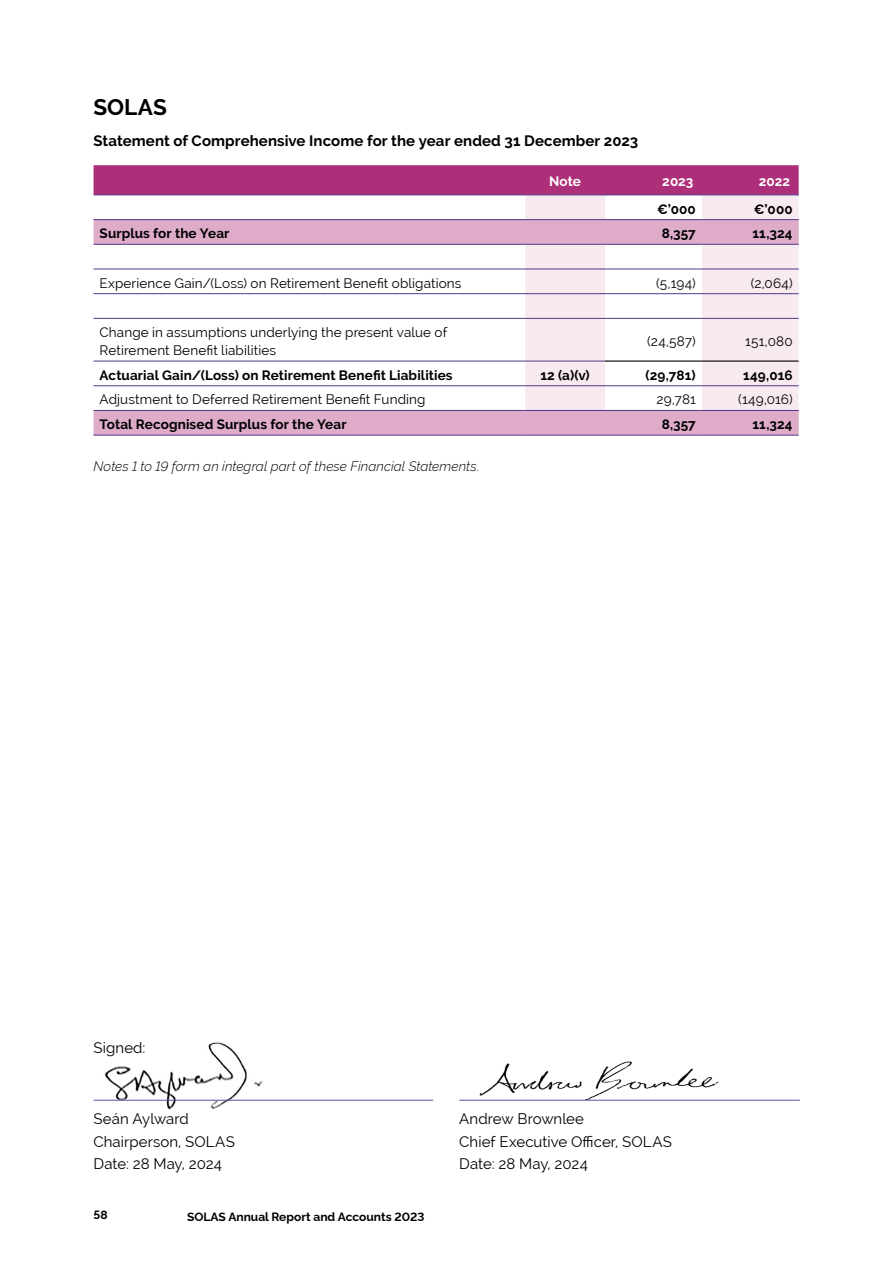
<style>
.page{position:relative;width:893px;height:1263px;background:#fff}
.page>*{position:absolute;margin:0;border:0;box-sizing:border-box;transform-origin:0 0}
.t1{font:700 22.5px "Raleway";color:#000}
.Body{font:15px/22.5px "Raleway";letter-spacing:.005em;color:#000}
.Body-2{font:700 15px "Raleway";letter-spacing:.005em;color:#000}
.Body__financial_tables{font:13.5px/18px "Raleway";letter-spacing:.01em;color:#000}
.Body__financial_tables-2{font:700 13.5px "Raleway";letter-spacing:.01em;color:#000}
.Body__financial_tables-3{font:italic 300 13.5px "Rawline";letter-spacing:.005em;color:#000}
.Body__financial_tables-4{font:700 13.5px "Raleway";color:#fff}
.t2{font:700 12px "Rawline";color:#000}
</style>
<div class="page">
<img style="left:96px;top:1042px;width:190px;height:68px">
<img style="left:479px;top:1061px;width:240px;height:38px">
<div style="left:94px;top:165px;width:705px;height:30px;background:#ae2f79"></div>
<svg style="left:525px;top:196px;width:274px;height:23px;fill:#f7eaf1"></svg>
<svg style="left:94px;top:220px;width:705px;height:215px"></svg>
<hr style="left:94px;top:195px;width:431px;height:1px;background:#54388a">
<hr style="left:525px;top:195px;width:80px;height:1px;background:#54388a">
<hr style="left:605px;top:195px;width:97px;height:1px;background:#54388a">
<hr style="left:702px;top:195px;width:97px;height:1px;background:#54388a">
<hr style="left:94px;top:219px;width:431px;height:1px;background:#54388a">
<hr style="left:525px;top:219px;width:80px;height:1px;background:#54388a">
<hr style="left:605px;top:219px;width:97px;height:1px;background:#54388a">
<hr style="left:702px;top:219px;width:97px;height:1px;background:#54388a">
<hr style="left:94px;top:244px;width:431px;height:1px;background:#54388a">
<hr style="left:525px;top:244px;width:80px;height:1px;background:#54388a">
<hr style="left:605px;top:244px;width:97px;height:1px;background:#54388a">
<hr style="left:702px;top:244px;width:97px;height:1px;background:#54388a">
<hr style="left:94px;top:269px;width:431px;height:1px;background:#54388a">
<hr style="left:525px;top:269px;width:80px;height:1px;background:#54388a">
<hr style="left:605px;top:269px;width:97px;height:1px;background:#54388a">
<hr style="left:702px;top:269px;width:97px;height:1px;background:#54388a">
<hr style="left:94px;top:293px;width:431px;height:1px;background:#54388a">
<hr style="left:525px;top:293px;width:80px;height:1px;background:#54388a">
<hr style="left:605px;top:293px;width:97px;height:1px;background:#54388a">
<hr style="left:702px;top:293px;width:97px;height:1px;background:#54388a">
<hr style="left:605px;top:318px;width:97px;height:1px;background:#54388a">
<hr style="left:702px;top:318px;width:97px;height:1px;background:#54388a">
<hr style="left:94px;top:318px;width:431px;height:1px;background:#54388a">
<hr style="left:525px;top:318px;width:80px;height:1px;background:#54388a">
<hr style="left:94px;top:361px;width:431px;height:1px;background:#54388a">
<hr style="left:525px;top:361px;width:80px;height:1px;background:#54388a">
<hr style="left:94px;top:385px;width:431px;height:1px;background:#54388a">
<hr style="left:525px;top:385px;width:80px;height:1px;background:#54388a">
<hr style="left:605px;top:360px;width:97px;height:2px;background:#000">
<hr style="left:702px;top:360px;width:97px;height:2px;background:#000">
<hr style="left:94px;top:410px;width:431px;height:1px;background:#54388a">
<hr style="left:525px;top:410px;width:80px;height:1px;background:#54388a">
<hr style="left:94px;top:435px;width:431px;height:1px;background:#54388a">
<hr style="left:525px;top:435px;width:80px;height:1px;background:#54388a">
<hr style="left:605px;top:385px;width:97px;height:1px;background:#54388a">
<hr style="left:702px;top:385px;width:97px;height:1px;background:#54388a">
<hr style="left:605px;top:410px;width:97px;height:1px;background:#54388a">
<hr style="left:702px;top:410px;width:97px;height:1px;background:#54388a">
<hr style="left:605px;top:435px;width:97px;height:1px;background:#54388a">
<hr style="left:702px;top:435px;width:97px;height:1px;background:#54388a">
<hr style="left:94px;top:1100px;width:339px;height:1px;background:#684d97">
<hr style="left:459px;top:1100px;width:341px;height:1px;background:#684d97">
<h2 class="t1" style="left:94px;top:94px;width:75px">SOLAS</h2>
<p class="Body-2" style="left:94px;top:132px;width:546px">Statement of Comprehensive Income for the year ended 31 December 2023</p>
<p class="Body__financial_tables-4" style="left:549px;top:174px;width:33px">Note</p>
<p class="Body__financial_tables-4" style="left:662px;top:174px;width:33px">2023</p>
<p class="Body__financial_tables-4" style="left:759px;top:174px;width:33px">2022</p>
<p class="Body__financial_tables-2" style="left:657px;top:201px;width:40px">€’000</p>
<p class="Body__financial_tables-2" style="left:754px;top:201px;width:40px">€’000</p>
<p class="Body__financial_tables-2" style="left:100px;top:226px;width:131px">Surplus for the Year</p>
<p class="Body__financial_tables-2" style="left:662px;top:226px;width:36px">8,357</p>
<p class="Body__financial_tables-2" style="left:752px;top:226px;width:42px">11,324</p>
<p class="Body__financial_tables" style="left:100px;top:274px;width:363px">Experience Gain/(Loss) on Retirement Benefit obligations</p>
<p class="Body__financial_tables" style="left:656px;top:274px;width:41px">(5,194)</p>
<p class="Body__financial_tables" style="left:751px;top:274px;width:43px">(2,064)</p>
<p class="Body__financial_tables" style="left:100px;top:323px;width:349px">Change in assumptions underlying the present value of<br>Retirement Benefit liabilities</p>
<p class="Body__financial_tables" style="left:647px;top:332px;width:50px">(24,587)</p>
<p class="Body__financial_tables" style="left:745px;top:332px;width:49px">151,080</p>
<p class="Body__financial_tables-2" style="left:100px;top:367px;width:355px">Actuarial Gain/(Loss) on Retirement Benefit Liabilities</p>
<p class="Body__financial_tables-2" style="left:540px;top:367px;width:51px">12 (a)(v)</p>
<p class="Body__financial_tables-2" style="left:645px;top:367px;width:52px">(29,781)</p>
<p class="Body__financial_tables-2" style="left:743px;top:367px;width:51px">149,016</p>
<p class="Body__financial_tables" style="left:100px;top:391px;width:327px">Adjustment to Deferred Retirement Benefit Funding</p>
<p class="Body__financial_tables" style="left:656px;top:391px;width:41px">29,781</p>
<p class="Body__financial_tables" style="left:738px;top:391px;width:56px">(149,016)</p>
<p class="Body__financial_tables-2" style="left:100px;top:417px;width:249px">Total Recognised Surplus for the Year</p>
<p class="Body__financial_tables-2" style="left:662px;top:417px;width:36px">8,357</p>
<p class="Body__financial_tables-2" style="left:752px;top:417px;width:42px">11,324</p>
<p class="Body__financial_tables-3" style="left:94px;top:455px;width:387px">Notes 1 to 19 form an integral part of these Financial Statements.</p>
<p class="Body" style="left:94px;top:1036px;width:54px">Signed:</p>
<p class="Body" style="left:94px;top:1108px;width:97px">Seán Aylward</p>
<p class="Body" style="left:94px;top:1130px;width:143px">Chairperson, SOLAS<br>Date: 28 May, 2024</p>
<p class="t2" style="left:94px;top:1206px;width:16px">58</p>
<p class="t2" style="left:187px;top:1207px;width:239px">SOLAS Annual Report and Accounts 2023</p>
<p class="Body" style="left:459px;top:1108px;width:126px">Andrew Brownlee</p>
<p class="Body" style="left:459px;top:1130px;width:214px">Chief Executive Officer, SOLAS<br>Date: 28 May, 2024</p>
</div>
